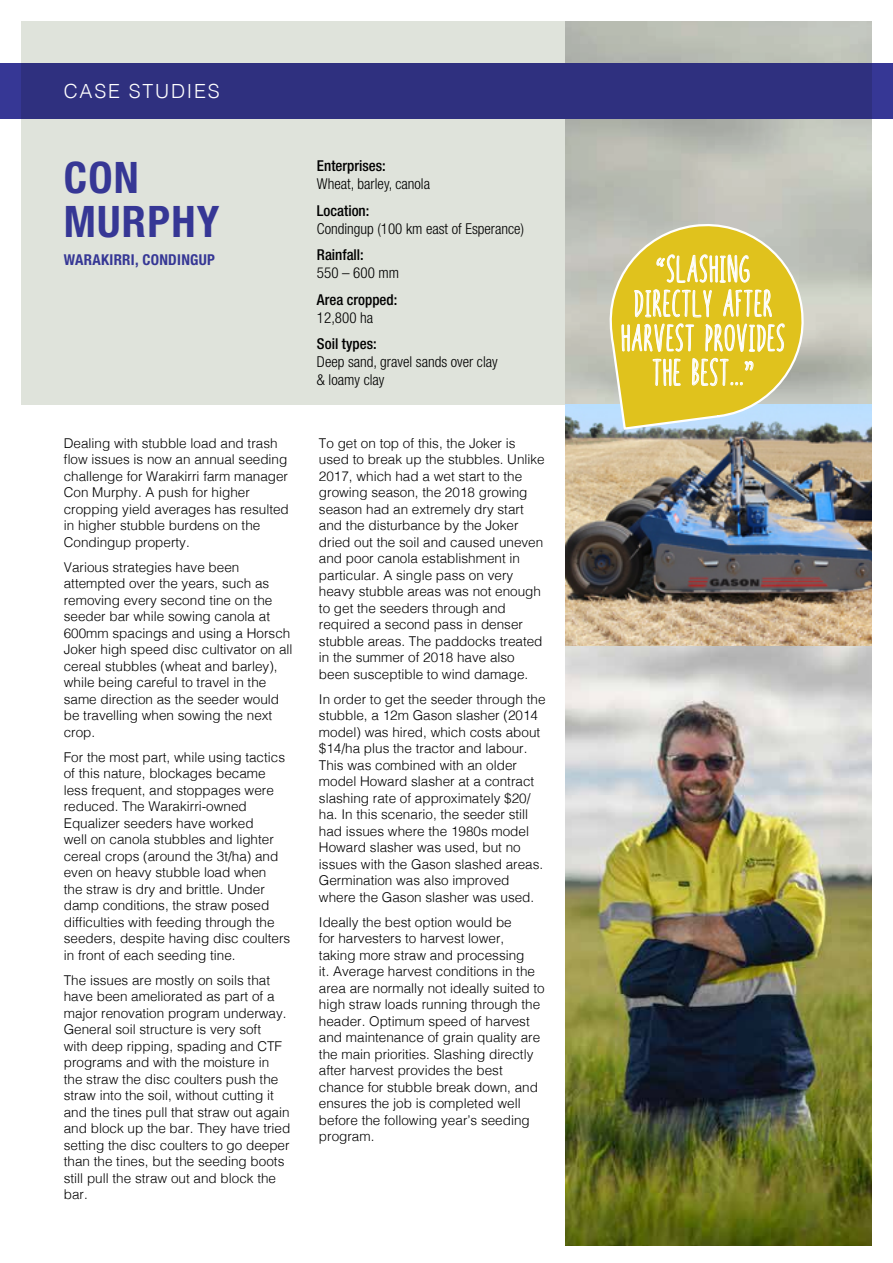
<style>
.page{position:relative;width:893px;height:1263px;background:#fff}
.page>*{position:absolute;margin:0;border:0;box-sizing:border-box;transform-origin:0 0}
.t1{font:700 condensed 43.5px/43.5px "Helvetica Neue";letter-spacing:.03em;color:#363795}
.t2{font:34.5px/34.5px "In your face Joffrey";letter-spacing:.03em;color:#fff;text-align:center}
.t3{font:300 19.5px "Helvetica";letter-spacing:.09em;color:#fff}
.t4{font:300 condensed 15px/18px "Helvetica Neue";color:#000}
.t5{font:500 condensed 15px "Helvetica Neue";color:#000}
.t6{font:700 condensed 15px "Helvetica Neue";letter-spacing:.02em;color:#363795}
.t7{font:300 13.5px/16.5px "Helvetica";color:#000}
</style>
<div class="page">
<img style="left:566px;top:645px;width:306px;height:600px">
<div style="left:0;top:64px;width:893px;height:55px;background:#363795"></div>
<svg style="left:21px;top:21px;width:851px;height:384px;background:#babdc4"></svg>
<img style="left:566px;top:405px;width:306px;height:240px">
<svg style="left:605px;top:219px;width:204px;height:212px;background:#d9ca66"></svg>
<h3 class="t3" style="left:64px;top:75px;width:157px">CASE STUDIES</h3>
<h1 class="t1" style="left:64px;top:155px;width:157px">CON<br>MURPHY</h1>
<p class="t6" style="left:64px;top:251px;width:153px">WARAKIRRI, CONDINGUP</p>
<p class="t7" style="left:64px;top:434px;width:227px">Dealing with stubble load and trash flow issues is now an annual seeding challenge for Warakirri farm manager<br>Con Murphy. A push for higher cropping yield averages has resulted in higher stubble burdens on the<br>Condingup property.</p>
<p class="t7" style="left:64px;top:558px;width:230px">Various strategies have been attempted over the years, such as removing every second tine on the seeder bar while sowing canola at<br>600mm spacings and using a Horsch<br>Joker high speed disc cultivator on all cereal stubbles (wheat and barley), while being careful to travel in the same direction as the seeder would be travelling when sowing the next crop.</p>
<p class="t7" style="left:64px;top:748px;width:228px">For the most part, while using tactics of this nature, blockages became less frequent, and stoppages were reduced. The Warakirri-owned Equalizer seeders have worked<br>well on canola stubbles and lighter cereal crops (around the 3t/ha) and even on heavy stubble load when<br>the straw is dry and brittle. Under damp conditions, the straw posed difficulties with feeding through the seeders, despite having disc coulters in front of each seeding tine.</p>
<p class="t7" style="left:64px;top:971px;width:228px">The issues are mostly on soils that have been ameliorated as part of a major renovation program underway.<br>General soil structure is very soft<br>with deep ripping, spading and CTF programs and with the moisture in the straw the disc coulters push the straw into the soil, without cutting it and the tines pull that straw out again and block up the bar. They have tried setting the disc coulters to go deeper than the tines, but the seeding boots still pull the straw out and block the bar.</p>
<p class="t5" style="left:317px;top:157px;width:70px">Enterprises:</p>
<p class="t4" style="left:317px;top:175px;width:115px">Wheat, barley, canola</p>
<p class="t5" style="left:317px;top:202px;width:54px">Location:</p>
<p class="t4" style="left:317px;top:219px;width:209px">Condingup (100 km east of Esperance)</p>
<p class="t5" style="left:317px;top:246px;width:48px">Rainfall:</p>
<p class="t4" style="left:317px;top:264px;width:84px">550 – 600 mm</p>
<p class="t5" style="left:317px;top:291px;width:82px">Area cropped:</p>
<p class="t4" style="left:317px;top:308px;width:58px">12,800 ha</p>
<p class="t5" style="left:317px;top:335px;width:61px">Soil types:</p>
<p class="t4" style="left:317px;top:353px;width:182px">Deep sand, gravel sands over clay &amp; loamy clay</p>
<p class="t7" style="left:319px;top:434px;width:227px">To get on top of this, the Joker is used to break up the stubbles. Unlike<br>2017, which had a wet start to the growing season, the 2018 growing season had an extremely dry start and the disturbance by the Joker dried out the soil and caused uneven and poor canola establishment in particular. A single pass on very heavy stubble areas was not enough to get the seeders through and required a second pass in denser stubble areas. The paddocks treated in the summer of 2018 have also been susceptible to wind damage.</p>
<p class="t7" style="left:319px;top:690px;width:228px">In order to get the seeder through the stubble, a 12m Gason slasher (2014 model) was hired, which costs about $14/ha plus the tractor and labour.<br>This was combined with an older model Howard slasher at a contract slashing rate of approximately $20/ ha. In this scenario, the seeder still had issues where the 1980s model Howard slasher was used, but no issues with the Gason slashed areas.<br>Germination was also improved where the Gason slasher was used.</p>
<p class="t7" style="left:319px;top:913px;width:227px">Ideally the best option would be<br>for harvesters to harvest lower,<br>taking more straw and processing<br>it. Average harvest conditions in the area are normally not ideally suited to high straw loads running through the header. Optimum speed of harvest and maintenance of grain quality are the main priorities. Slashing directly after harvest provides the best chance for stubble break down, and ensures the job is completed well before the following year’s seeding program.</p>
<h2 class="t2" style="left:621px;top:254px;width:165px">“SLASHING<br>DIRECTLY AFTER<br>HARVEST PROVIDES<br>THE BEST...”</h2>
</div>
